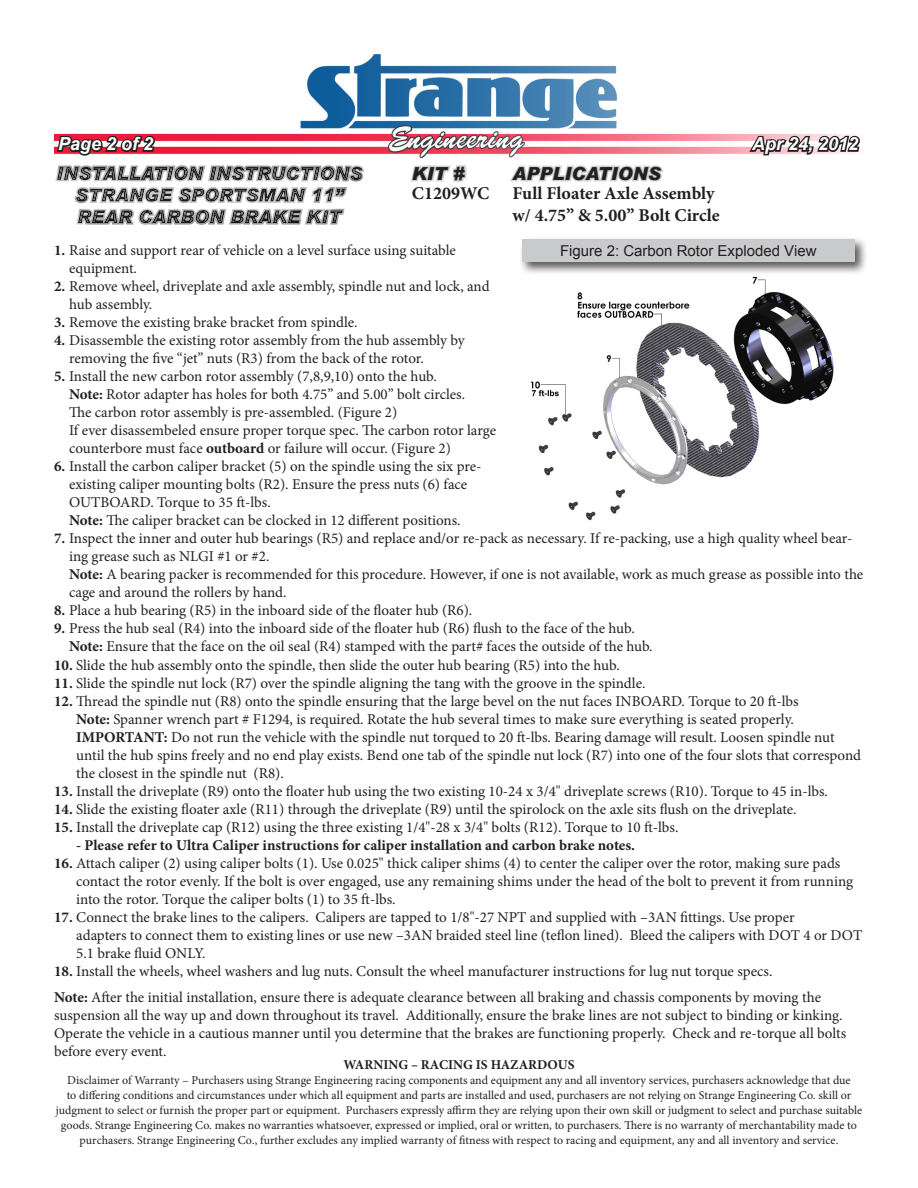
<style>
.page{position:relative;width:918px;height:1188px;background:#fff}
.page>*{position:absolute;margin:0;border:0;box-sizing:border-box;transform-origin:0 0}
.t1{font:700 18px "Minion Pro";color:#231f20}
.t2{font:italic 700 18px "Arial";color:#fff}
.t3{font:italic 900 18px "Arial";color:#231f20}
.t4{font:15px/18px "Minion Pro";letter-spacing:-.005em;color:#231f20}
.t5{font:700 15px "Minion Pro";color:#231f20}
.t6{font:15px "Arial";color:#231f20}
.t7{font:700 13.5px "Minion Pro";color:#231f20}
.t8{font:12px/15px "Minion Pro";color:#231f20;text-align:center}
.s1{font-weight:700}
</style>
<div class="page">
<div style="left:519px;top:236px;width:349px;height:40px;background:#231f20;opacity:.75"></div>
<div style="left:522px;top:239px;width:333px;height:23px;background:#c9cacc"></div>
<img style="left:530px;top:276px;width:304px;height:245px">
<svg style="left:411px;top:165px;width:56px;height:17px"></svg>
<svg style="left:510px;top:165px;width:153px;height:17px"></svg>
<img style="left:54px;top:54px;width:693px;height:105px">
<svg style="left:55px;top:133px;width:102px;height:23px;background:#924652"></svg>
<svg style="left:747px;top:134px;width:113px;height:22px"></svg>
<div style="left:45px;top:156px;width:336px;height:78px;background:#231f20;opacity:.5"></div>
<p class="t2" style="left:58px;top:132px;width:97px">Page 2 of 2</p>
<p class="t2" style="left:752px;top:132px;width:108px">Apr 24, 2012</p>
<p class="t3" style="left:412px;top:162px;width:54px">KIT #</p>
<p class="t3" style="left:513px;top:162px;width:150px">APPLICATIONS</p>
<p class="t1" style="left:513px;top:180px;width:204px">Full Floater Axle Assembly</p>
<p class="t1" style="left:513px;top:202px;width:209px">w/ 4.75” &amp; 5.00” Bolt Circle</p>
<p class="t1" style="left:412px;top:180px;width:79px">C1209WC</p>
<p class="t4" style="left:54px;top:241px;width:404px"><span class="s1">1.</span> Raise and support rear of vehicle on a level surface using suitable</p>
<p class="t4" style="left:54px;top:277px;width:437px"><span class="s1">2.</span> Remove wheel, driveplate and axle assembly, spindle nut and lock, and</p>
<p class="t4" style="left:54px;top:313px;width:305px"><span class="s1">3.</span> Remove the existing brake bracket from spindle.</p>
<p class="t4" style="left:54px;top:331px;width:412px"><span class="s1">4.</span> Disassemble the existing rotor assembly from the hub assembly by</p>
<p class="t4" style="left:54px;top:367px;width:384px"><span class="s1">5.</span> Install the new carbon rotor assembly (7,8,9,10) onto the hub.</p>
<p class="t6" style="left:560px;top:241px;width:258px">Figure 2: Carbon Rotor Exploded View</p>
<p class="t4" style="left:69px;top:259px;width:69px">equipment.</p>
<p class="t4" style="left:69px;top:295px;width:85px">hub assembly.</p>
<p class="t4" style="left:69px;top:349px;width:356px">removing the five “jet” nuts (R3) from the back of the rotor.</p>
<p class="t4" style="left:69px;top:385px;width:398px"><span class="s1">Note:</span> Rotor adapter has holes for both 4.75” and 5.00” bolt circles.</p>
<p class="t4" style="left:69px;top:403px;width:330px">The carbon rotor assembly is pre-assembled. (Figure 2)</p>
<p class="t4" style="left:69px;top:421px;width:428px">If ever disassembeled ensure proper torque spec. The carbon rotor large counterbore must face <span class="s1">outboard</span> or failure will occur. (Figure 2)</p>
<p class="t4" style="left:69px;top:475px;width:400px">existing caliper mounting bolts (R2). Ensure the press nuts (6) face</p>
<p class="t4" style="left:69px;top:493px;width:203px">OUTBOARD. Torque to 35 ft-lbs.</p>
<p class="t4" style="left:69px;top:511px;width:393px"><span class="s1">Note:</span> The caliper bracket can be clocked in 12 different positions.</p>
<p class="t4" style="left:69px;top:547px;width:202px">ing grease such as NLGI #1 or #2.</p>
<p class="t4" style="left:69px;top:565px;width:796px"><span class="s1">Note:</span> A bearing packer is recommended for this procedure. However, if one is not available, work as much grease as possible into the cage and around the rollers by hand.</p>
<p class="t4" style="left:69px;top:637px;width:585px"><span class="s1">Note:</span> Ensure that the face on the oil seal (R4) stamped with the part# faces the outside of the hub.</p>
<p class="t4" style="left:54px;top:457px;width:429px"><span class="s1">6.</span> Install the carbon caliper bracket (5) on the spindle using the six pre-</p>
<p class="t4" style="left:54px;top:529px;width:800px"><span class="s1">7.</span> Inspect the inner and outer hub bearings (R5) and replace and/or re-pack as necessary. If re-packing, use a high quality wheel bear-</p>
<p class="t4" style="left:54px;top:601px;width:420px"><span class="s1">8.</span> Place a hub bearing (R5) in the inboard side of the floater hub (R6).</p>
<p class="t4" style="left:54px;top:619px;width:582px"><span class="s1">9.</span> Press the hub seal (R4) into the inboard side of the floater hub (R6) flush to the face of the hub.</p>
<p class="t4" style="left:54px;top:656px;width:567px"><span class="s1">10.</span> Slide the hub assembly onto the spindle, then slide the outer hub bearing (R5) into the hub.</p>
<p class="t4" style="left:54px;top:674px;width:593px"><span class="s1">11.</span> Slide the spindle nut lock (R7) over the spindle aligning the tang with the groove in the spindle.</p>
<p class="t4" style="left:54px;top:692px;width:746px"><span class="s1">12.</span> Thread the spindle nut (R8) onto the spindle ensuring that the large bevel on the nut faces INBOARD. Torque to 20 ft-lbs</p>
<p class="t4" style="left:76px;top:710px;width:719px"><span class="s1">Note:</span> Spanner wrench part # F1294, is required. Rotate the hub several times to make sure everything is seated properly.</p>
<p class="t4" style="left:76px;top:728px;width:786px"><span class="s1">IMPORTANT:</span> Do not run the vehicle with the spindle nut torqued to 20 ft-lbs. Bearing damage will result. Loosen spindle nut until the hub spins freely and no end play exists. Bend one tab of the spindle nut lock (R7) into one of the four slots that correspond the closest in the spindle nut (R8).</p>
<p class="t4" style="left:54px;top:782px;width:775px"><span class="s1">13.</span> Install the driveplate (R9) onto the floater hub using the two existing 10-24 x 3/4" driveplate screws (R10). Torque to 45 in-lbs.</p>
<p class="t4" style="left:54px;top:800px;width:744px"><span class="s1">14.</span> Slide the existing floater axle (R11) through the driveplate (R9) until the spirolock on the axle sits flush on the driveplate.</p>
<p class="t4" style="left:54px;top:818px;width:626px"><span class="s1">15.</span> Install the driveplate cap (R12) using the three existing 1/4"-28 x 3/4" bolts (R12). Torque to 10 ft-lbs.</p>
<p class="t4" style="left:54px;top:854px;width:788px"><span class="s1">16.</span> Attach caliper (2) using caliper bolts (1). Use 0.025" thick caliper shims (4) to center the caliper over the rotor, making sure pads</p>
<p class="t4" style="left:54px;top:908px;width:742px"><span class="s1">17.</span> Connect the brake lines to the calipers. Calipers are tapped to 1/8"-27 NPT and supplied with –3AN fittings. Use proper</p>
<p class="t4" style="left:54px;top:962px;width:720px"><span class="s1">18.</span> Install the wheels, wheel washers and lug nuts. Consult the wheel manufacturer instructions for lug nut torque specs.</p>
<p class="t5" style="left:76px;top:834px;width:560px">- Please refer to Ultra Caliper instructions for caliper installation and carbon brake notes.</p>
<p class="t4" style="left:76px;top:872px;width:779px">contact the rotor evenly. If the bolt is over engaged, use any remaining shims under the head of the bolt to prevent it from running into the rotor. Torque the caliper bolts (1) to 35 ft-lbs.</p>
<p class="t4" style="left:76px;top:926px;width:788px">adapters to connect them to existing lines or use new –3AN braided steel line (teflon lined). Bleed the calipers with DOT 4 or DOT<br>5.1 brake fluid ONLY.</p>
<p class="t4" style="left:54px;top:989px;width:794px"><span class="s1">Note:</span> After the initial installation, ensure there is adequate clearance between all braking and chassis components by moving the suspension all the way up and down throughout its travel. Additionally, ensure the brake lines are not subject to binding or kinking.<br>Operate the vehicle in a cautious manner until you determine that the brakes are functioning properly. Check and re-torque all bolts before every event.</p>
<p class="t7" style="left:343px;top:1055px;width:233px">WARNING – RACING IS HAZARDOUS</p>
<p class="t8" style="left:56px;top:1073px;width:808px">Disclaimer of Warranty – Purchasers using Strange Engineering racing components and equipment any and all inventory services, purchasers acknowledge that due<br>to differing conditions and circumstances under which all equipment and parts are installed and used, purchasers are not relying on Strange Engineering Co. skill or judgment to select or furnish the proper part or equipment. Purchasers expressly affirm they are relying upon their own skill or judgment to select and purchase suitable goods. Strange Engineering Co. makes no warranties whatsoever, expressed or implied, oral or written, to purchasers. There is no warranty of merchantability made to purchasers. Strange Engineering Co., further excludes any implied warranty of fitness with respect to racing and equipment, any and all inventory and service.</p>
</div>
